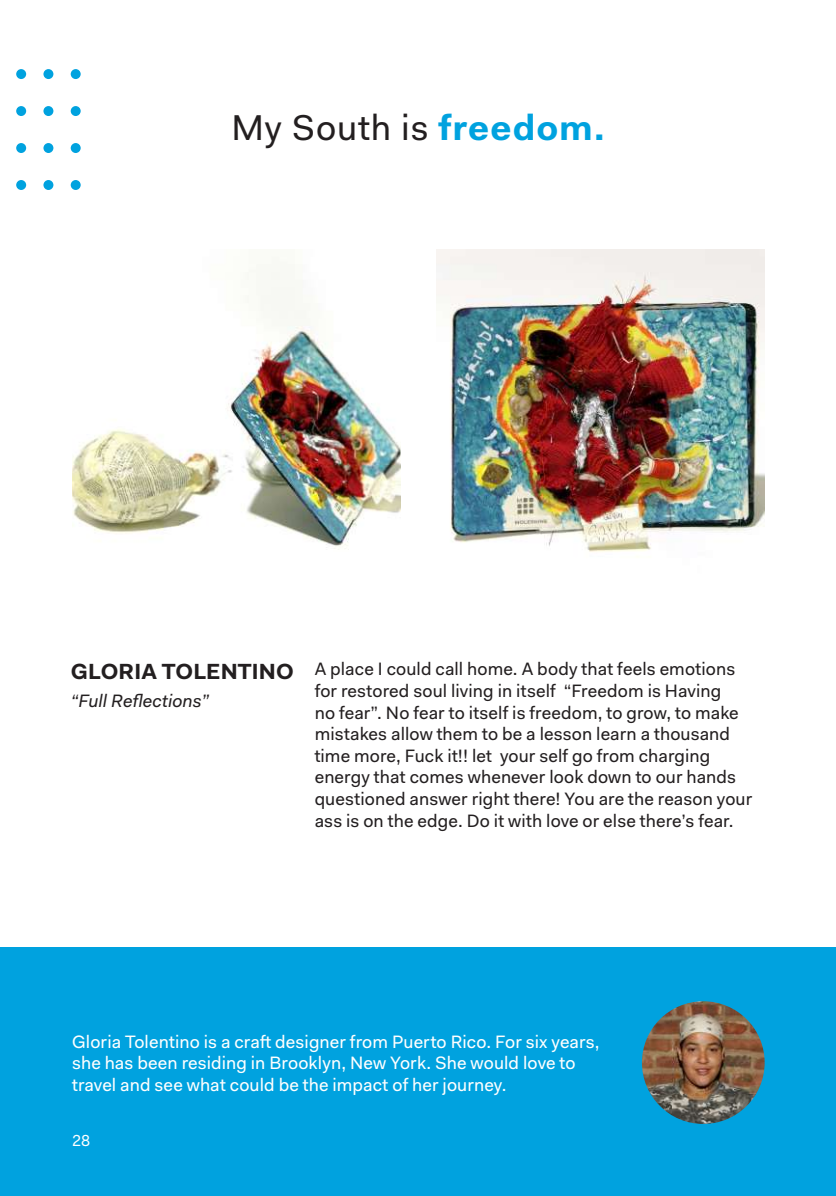
<style>
.page{position:relative;width:836px;height:1196px;background:#fff}
.page>*{position:absolute;margin:0;border:0;box-sizing:border-box;transform-origin:0 0}
.t1{font:36px "Fakt Pro";letter-spacing:.025em;color:#231f20}
.t2{font:700 22px "Fakt Pro";letter-spacing:.005em;color:#231f20}
.t3{font:18px/21.6px "Fakt Pro";letter-spacing:.01em;color:#231f20}
.t4{font:18px/21.6px "Fakt Pro";letter-spacing:.01em;color:#fff}
.t5{font:italic 18px "Fakt Pro";letter-spacing:.005em;color:#231f20}
.t6{font:16px "Fakt Pro";color:#fff}
.s1{font-weight:700;color:#00a2df}
</style>
<div class="page">
<div style="left:0;top:946px;width:835px;height:249px;background:#00a2df"></div>
<div style="left:16px;top:69px;width:10px;height:10px;background:#00a2df;border-radius:50%"></div>
<div style="left:16px;top:106px;width:10px;height:10px;background:#00a2df;border-radius:50%"></div>
<div style="left:16px;top:143px;width:10px;height:10px;background:#00a2df;border-radius:50%"></div>
<div style="left:16px;top:180px;width:10px;height:10px;background:#00a2df;border-radius:50%"></div>
<div style="left:43px;top:69px;width:10px;height:10px;background:#00a2df;border-radius:50%"></div>
<div style="left:43px;top:106px;width:10px;height:10px;background:#00a2df;border-radius:50%"></div>
<div style="left:43px;top:143px;width:10px;height:10px;background:#00a2df;border-radius:50%"></div>
<div style="left:43px;top:180px;width:10px;height:10px;background:#00a2df;border-radius:50%"></div>
<div style="left:71px;top:69px;width:10px;height:10px;background:#00a2df;border-radius:50%"></div>
<div style="left:71px;top:106px;width:10px;height:10px;background:#00a2df;border-radius:50%"></div>
<div style="left:71px;top:143px;width:10px;height:10px;background:#00a2df;border-radius:50%"></div>
<div style="left:71px;top:180px;width:10px;height:10px;background:#00a2df;border-radius:50%"></div>
<img style="left:641px;top:1001px;width:123px;height:122px;border-radius:61px">
<img style="left:72px;top:257px;width:328px;height:293px">
<img style="left:436px;top:250px;width:328px;height:307px">
<h1 class="t1" style="left:231px;top:103px;width:374px">My South is <span class="s1">freedom.</span></h1>
<p class="t2" style="left:71px;top:656px;width:224px">GLORIA TOLENTINO</p>
<p class="t5" style="left:71px;top:689px;width:140px">“Full Reflections”</p>
<p class="t3" style="left:314px;top:658px;width:439px">A place I could call home. A body that feels emotions for restored soul living in itself “Freedom is Having<br>no fear”. No fear to itself is freedom, to grow, to make mistakes allow them to be a lesson learn a thousand time more, Fuck it!! let your self go from charging energy that comes whenever look down to our hands questioned answer right there! You are the reason your ass is on the edge. Do it with love or else there’s fear.</p>
<p class="t4" style="left:72px;top:1030px;width:529px">Gloria Tolentino is a craft designer from Puerto Rico. For six years, she has been residing in Brooklyn, New York. She would love to travel and see what could be the impact of her journey.</p>
<p class="t6" style="left:72px;top:1129px;width:20px">28</p>
</div>
